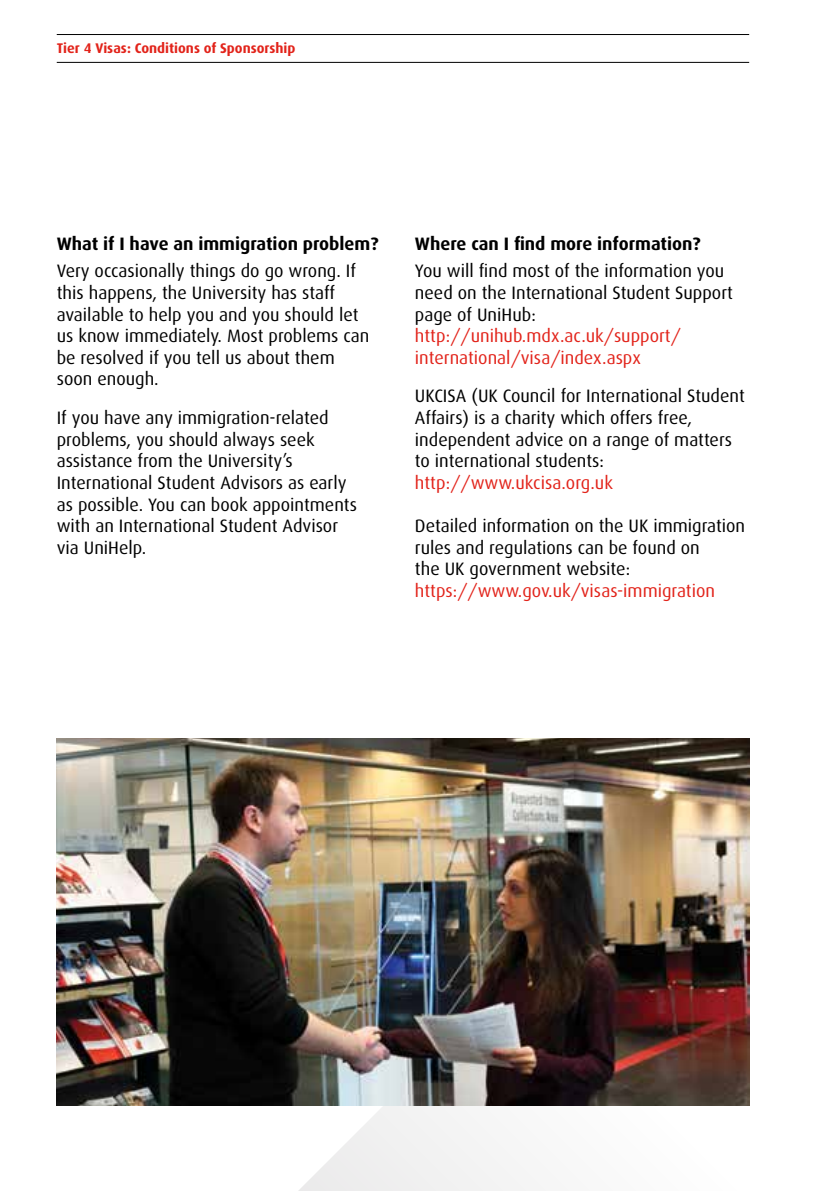
<style>
.page{position:relative;width:840px;height:1191px;background:#fff}
.page>*{position:absolute;margin:0;border:0;box-sizing:border-box;transform-origin:0 0}
.t1{font:18px/21.6px "Dax";color:#000}
.t2{font:18px/21.6px "Dax";color:#e2231a}
.t3{font:700 18px "Dax";color:#000}
.t4{font:700 14px "Dax";color:#e2231a}
</style>
<div class="page">
<hr style="left:57px;top:34px;width:691px;height:1px;background:#000">
<hr style="left:57px;top:62px;width:691px;height:1px;background:#000">
<svg style="left:298px;top:738px;width:452px;height:453px"></svg>
<img style="left:57px;top:738px;width:691px;height:368px">
<p class="t4" style="left:57px;top:40px;width:240px">Tier 4 Visas: Conditions of Sponsorship</p>
<p class="t3" style="left:57px;top:234px;width:323px">What if I have an immigration problem?</p>
<p class="t1" style="left:57px;top:260px;width:314px">Very occasionally things do go wrong. If this happens, the University has staff available to help you and you should let us know immediately. Most problems can be resolved if you tell us about them soon enough.</p>
<p class="t1" style="left:57px;top:407px;width:301px">If you have any immigration-related problems, you should always seek assistance from the University’s International Student Advisors as early as possible. You can book appointments with an International Student Advisor via UniHelp.</p>
<p class="t3" style="left:415px;top:234px;width:287px">Where can I find more information?</p>
<p class="t1" style="left:415px;top:260px;width:319px">You will find most of the information you need on the International Student Support page of UniHub:</p>
<p class="t2" style="left:415px;top:325px;width:267px">http://unihub.mdx.ac.uk/support/ international/visa/index.aspx</p>
<p class="t1" style="left:415px;top:385px;width:331px">UKCISA (UK Council for International Student Affairs) is a charity which offers free, independent advice on a range of matters to international students:</p>
<p class="t2" style="left:415px;top:472px;width:199px">http://www.ukcisa.org.uk</p>
<p class="t1" style="left:415px;top:515px;width:331px">Detailed information on the UK immigration rules and regulations can be found on<br>the UK government website:</p>
<p class="t2" style="left:415px;top:580px;width:301px">https://www.gov.uk/visas-immigration</p>
</div>
